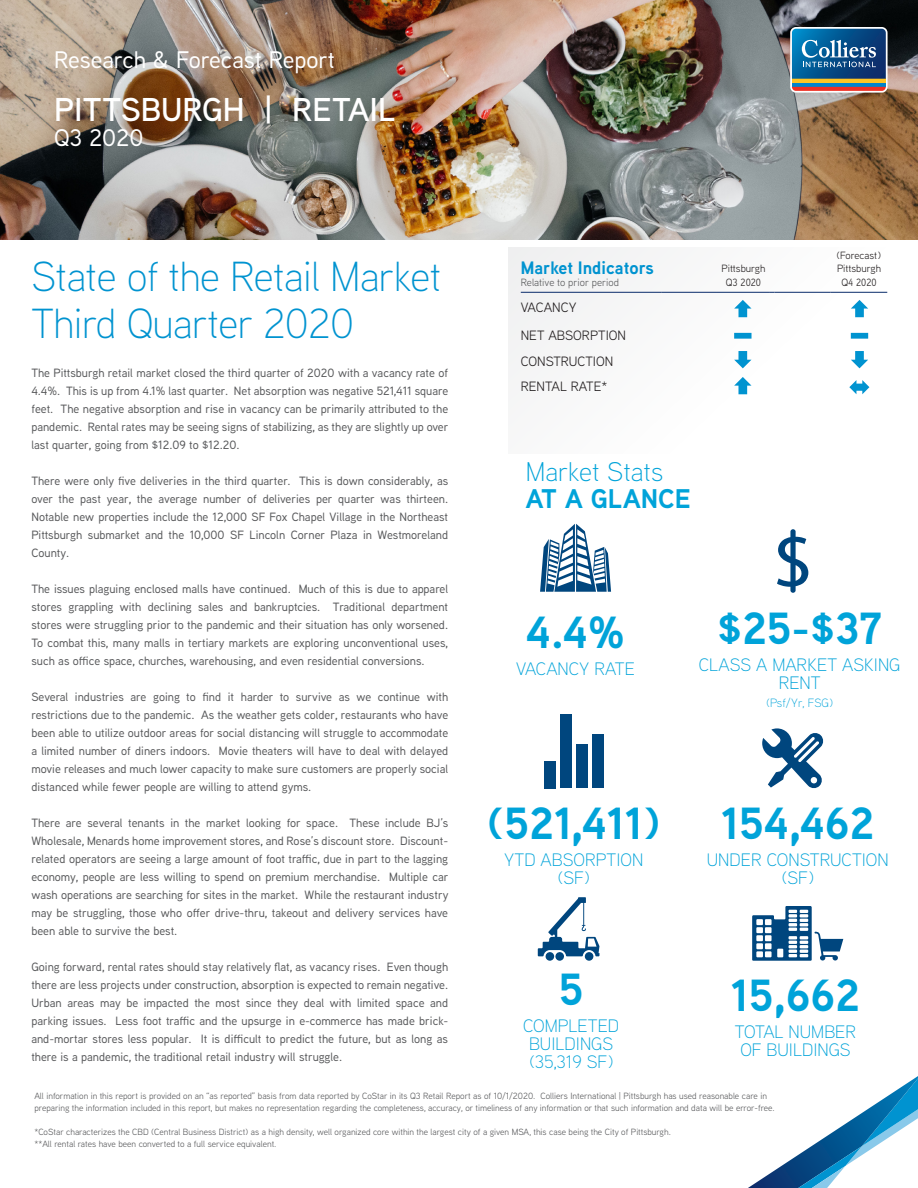
<style>
.page{position:relative;width:918px;height:1188px;background:#fff}
.page>*{position:absolute;margin:0;border:0;box-sizing:border-box;transform-origin:0 0}
.Infographic_Header{font:700 45px "Aaux Next";color:#00a3d9}
.Headline_1{font:300 42px "Aaux Next";letter-spacing:-.01em;color:#0093d0}
.Title_Light{font:600 33px "Aaux Next";color:#fff}
.Infographic_Header-2{font:300 27px "Aaux Next";color:#00a3d9}
.Infographic_Header-3{font:700 27px "Aaux Next";color:#00a3d9}
.Document_Light{font:500 24px "Aaux Next";color:#fff}
.Infographic_Header-4{font:300 18px/18px "Aaux Next";color:#00a3d9;text-align:center}
.Infographic_Header-5{font:700 18px "Aaux Next";color:#0093d0}
.Table_Body{font:13.5px "Aaux Next";color:#231f20}
.Infographic_Header-6{font:500 12px/18px "Aaux Next";color:#57585a;text-align:justify}
.Infographic_Header-7{font:300 12px "Aaux Next";color:#00a3d9}
.Table_Body-2{font:10.5px/13.5px "Aaux Next";color:#231f20;text-align:center}
.Caption_Chart_Image{font:10.5px "Aaux Next";color:#57585a}
.Infographic_Header-8{font:9px "Aaux Next";color:#57585a}
</style>
<div class="page">
<svg style="left:748px;top:1076px;width:170px;height:112px"></svg>
<div style="left:508px;top:247px;width:410px;height:207px;background:#fbfcfc"></div>
<img style="left:0;top:0;width:918px;height:239px">
<svg style="left:540px;top:524px;width:71px;height:68px"></svg>
<div style="left:593px;top:735px;width:11px;height:53px;background:#00467e"></div>
<div style="left:577px;top:745px;width:11px;height:43px;background:#00467e"></div>
<div style="left:560px;top:715px;width:12px;height:73px;background:#00467e"></div>
<div style="left:544px;top:761px;width:12px;height:27px;background:#00467e"></div>
<svg style="left:762px;top:728px;width:62px;height:61px"></svg>
<svg style="left:777px;top:529px;width:31px;height:64px"></svg>
<svg style="left:752px;top:906px;width:91px;height:55px"></svg>
<svg style="left:538px;top:897px;width:61px;height:64px"></svg>
<svg style="left:734px;top:333px;width:18px;height:6px"></svg>
<svg style="left:705px;top:27px;width:183px;height:132px;background:#767b7c"></svg>
<svg style="left:734px;top:351px;width:18px;height:17px"></svg>
<svg style="left:849px;top:380px;width:20px;height:14px"></svg>
<svg style="left:734px;top:377px;width:18px;height:17px"></svg>
<hr style="left:521px;top:292px;width:140px;height:1px;background:#092b6a">
<hr style="left:661px;top:292px;width:56px;height:1px;background:#092b6a">
<hr style="left:717px;top:292px;width:53px;height:1px;background:#092b6a">
<hr style="left:774px;top:292px;width:57px;height:1px;background:#092b6a">
<hr style="left:831px;top:292px;width:56px;height:1px;background:#092b6a">
<svg style="left:734px;top:300px;width:18px;height:17px"></svg>
<svg style="left:851px;top:333px;width:17px;height:6px"></svg>
<svg style="left:851px;top:351px;width:17px;height:17px"></svg>
<svg style="left:851px;top:300px;width:17px;height:17px"></svg>
<p class="Document_Light" style="left:54px;top:43px;width:283px">Research &amp; Forecast Report</p>
<p class="Title_Light" style="left:54px;top:86px;width:343px">PITTSBURGH | RETAIL</p>
<p class="Document_Light" style="left:70px;top:121px;width:15px">2</p>
<p class="Document_Light" style="left:117px;top:121px;width:24px">18</p>
<p class="Document_Light" style="left:54px;top:121px;width:91px">Q3 2020</p>
<p class="Table_Body-2" style="left:837px;top:248px;width:46px">(Forecast)</p>
<p class="Infographic_Header-5" style="left:521px;top:255px;width:135px">Market Indicators</p>
<p class="Caption_Chart_Image" style="left:521px;top:275px;width:100px">Relative to prior period</p>
<p class="Headline_1" style="left:31px;top:248px;width:411px">State of the Retail Market</p>
<p class="Headline_1" style="left:31px;top:295px;width:324px">Third Quarter 2020</p>
<p class="Table_Body-2" style="left:721px;top:261px;width:46px">Pittsburgh<br>Q3 2020</p>
<p class="Table_Body-2" style="left:837px;top:261px;width:46px">Pittsburgh<br>Q4 2020</p>
<p class="Table_Body" style="left:521px;top:298px;width:57px">VACANCY</p>
<p class="Table_Body" style="left:521px;top:326px;width:107px">NET ABSORPTION</p>
<p class="Table_Body" style="left:521px;top:352px;width:94px">CONSTRUCTION</p>
<p class="Table_Body" style="left:521px;top:377px;width:88px">RENTAL RATE*</p>
<p class="Infographic_Header-6" style="left:31px;top:364px;width:419px">The Pittsburgh retail market closed the third quarter of 2020 with a vacancy rate of 4.4%. This is up from 4.1% last quarter. Net absorption was negative 521,411 square feet. The negative absorption and rise in vacancy can be primarily attributed to the pandemic. Rental rates may be seeing signs of stabilizing, as they are slightly up over last quarter, going from $12.09 to $12.20.</p>
<p class="Infographic_Header-6" style="left:31px;top:472px;width:418px">There were only five deliveries in the third quarter. This is down considerably, as over the past year, the average number of deliveries per quarter was thirteen.<br>Notable new properties include the 12,000 SF Fox Chapel Village in the Northeast Pittsburgh submarket and the 10,000 SF Lincoln Corner Plaza in Westmoreland County.</p>
<p class="Infographic_Header-6" style="left:31px;top:580px;width:418px">The issues plaguing enclosed malls have continued. Much of this is due to apparel stores grappling with declining sales and bankruptcies. Traditional department stores were struggling prior to the pandemic and their situation has only worsened.<br>To combat this, many malls in tertiary markets are exploring unconventional uses, such as office space, churches, warehousing, and even residential conversions.</p>
<p class="Infographic_Header-6" style="left:31px;top:688px;width:418px">Several industries are going to find it harder to survive as we continue with restrictions due to the pandemic. As the weather gets colder, restaurants who have been able to utilize outdoor areas for social distancing will struggle to accommodate a limited number of diners indoors. Movie theaters will have to deal with delayed movie releases and much lower capacity to make sure customers are properly social distanced while fewer people are willing to attend gyms.</p>
<p class="Infographic_Header-6" style="left:31px;top:814px;width:419px">There are several tenants in the market looking for space. These include BJ’s Wholesale, Menards home improvement stores, and Rose’s discount store. Discount&shy;related operators are seeing a large amount of foot traffic, due in part to the lagging economy, people are less willing to spend on premium merchandise. Multiple car wash operations are searching for sites in the market. While the restaurant industry may be struggling, those who offer drive-thru, takeout and delivery services have been able to survive the best.</p>
<p class="Infographic_Header-6" style="left:31px;top:958px;width:418px">Going forward, rental rates should stay relatively flat, as vacancy rises. Even though there are less projects under construction, absorption is expected to remain negative.<br>Urban areas may be impacted the most since they deal with limited space and parking issues. Less foot traffic and the upsurge in e-commerce has made brick&shy;and-mortar stores less popular. It is difficult to predict the future, but as long as there is a pandemic, the traditional retail industry will struggle.</p>
<p class="Infographic_Header-2" style="left:526px;top:454px;width:139px">Market Stats</p>
<p class="Infographic_Header-3" style="left:526px;top:479px;width:166px">AT A GLANCE</p>
<p class="Infographic_Header" style="left:717px;top:596px;width:167px">$25-$37</p>
<p class="Infographic_Header-4" style="left:699px;top:655px;width:203px">CLASS A MARKET ASKING<br>RENT</p>
<p class="Infographic_Header-7" style="left:766px;top:695px;width:68px">(Psf/Yr, FSG)</p>
<p class="Infographic_Header" style="left:526px;top:601px;width:101px">4.4%</p>
<p class="Infographic_Header-4" style="left:516px;top:659px;width:120px">VACANCY RATE</p>
<p class="Infographic_Header" style="left:487px;top:791px;width:175px">(521,411)</p>
<p class="Infographic_Header-4" style="left:504px;top:850px;width:141px">YTD ABSORPTION</p>
<p class="Infographic_Header-4" style="left:557px;top:868px;width:34px">(SF)</p>
<p class="Infographic_Header" style="left:721px;top:791px;width:155px">154,462</p>
<p class="Infographic_Header-4" style="left:707px;top:850px;width:183px">UNDER CONSTRUCTION</p>
<p class="Infographic_Header-4" style="left:782px;top:868px;width:34px">(SF)</p>
<p class="Infographic_Header" style="left:559px;top:958px;width:26px">5</p>
<p class="Infographic_Header-4" style="left:523px;top:1016px;width:98px">COMPLETED</p>
<p class="Infographic_Header-4" style="left:529px;top:1034px;width:86px">BUILDINGS</p>
<p class="Infographic_Header-4" style="left:529px;top:1052px;width:86px">(35,319 SF)</p>
<p class="Infographic_Header" style="left:731px;top:964px;width:131px">15,662</p>
<p class="Infographic_Header-4" style="left:735px;top:1022px;width:123px">TOTAL NUMBER</p>
<p class="Infographic_Header-4" style="left:740px;top:1040px;width:112px">OF BUILDINGS</p>
<p class="Infographic_Header-8" style="left:34px;top:1090px;width:734px">All information in this report is provided on an “as reported” basis from data reported by CoStar in its Q3 Retail Report as of 10/1/2020. Colliers International | Pittsburgh has used reasonable care in</p>
<p class="Infographic_Header-8" style="left:34px;top:1102px;width:742px">preparing the information included in this report, but makes no representation regarding the completeness, accuracy, or timeliness of any information or that such information and data will be error-free.</p>
<p class="Infographic_Header-8" style="left:34px;top:1126px;width:638px">*CoStar characterizes the CBD (Central Business District) as a high density, well organized core within the largest city of a given MSA, this case being the City of Pittsburgh.</p>
<p class="Infographic_Header-8" style="left:34px;top:1138px;width:244px">**All rental rates have been converted to a full service equivalent.</p>
</div>
